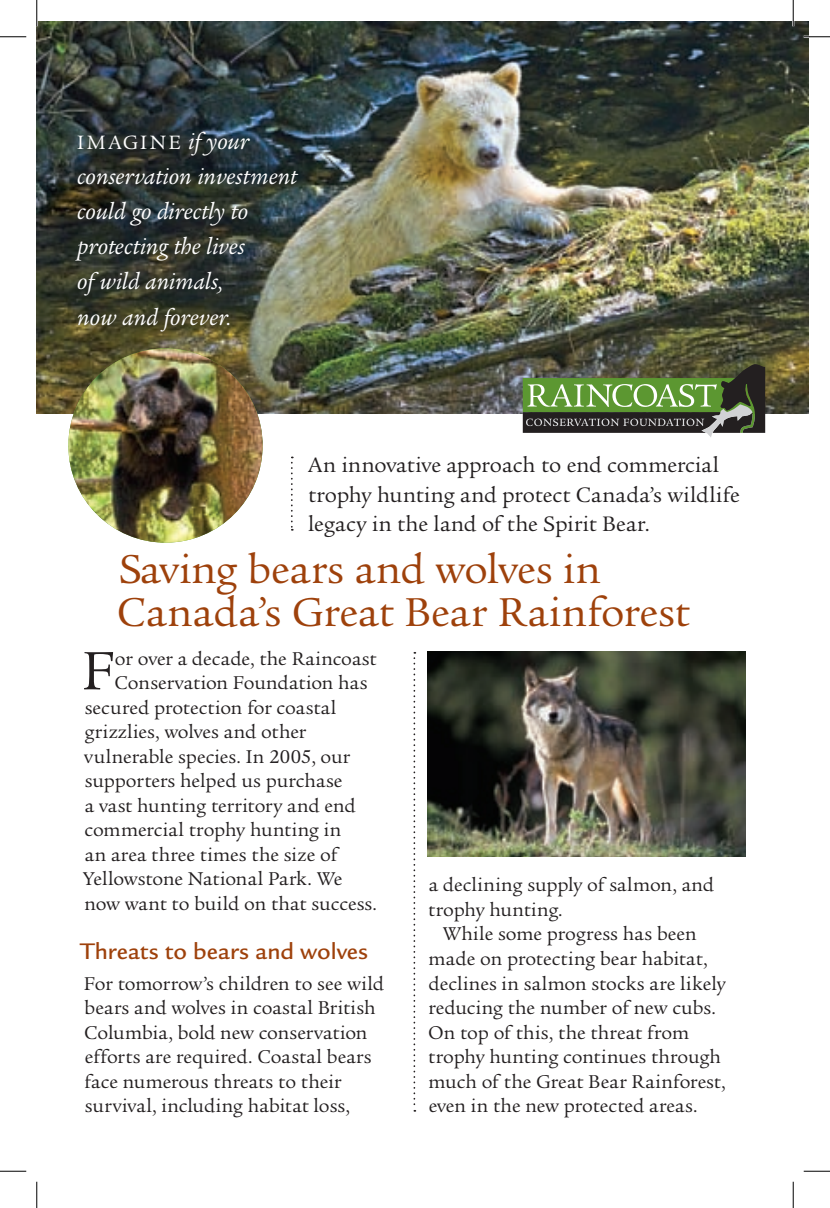
<style>
.page{position:relative;width:830px;height:1208px;background:#fff}
.page>*{position:absolute;margin:0;border:0;box-sizing:border-box;transform-origin:0 0}
.t1{font:58.62px "Legacy Ser ITC";color:#231f20}
.t2{font:43.75px/43.8px "Legacy Ser ITC";color:#9e410b}
.t3{font:italic 24.5px/35px "Legacy Ser ITC";color:#fff}
.t4{font:500 24.5px "Legacy Sans";color:#9e410b}
.t5{font:22.75px/29.8px "Legacy Ser ITC";color:#231f20}
.t6{font:21px "Legacy Ser ITC Book SC";letter-spacing:.115em;color:#fff}
.t7{font:20.12px/24.5px "Legacy Ser ITC";color:#231f20}
.s1{font-family:"Legacy Ser ITC";font-style:italic;font-size:24.5px}
</style>
<div class="page">
<img style="left:37px;top:21px;width:771px;height:393px">
<img style="left:428px;top:652px;width:317px;height:204px">
<svg style="left:522px;top:364px;width:243px;height:73px;background:#62744f"></svg>
<svg style="left:413px;top:652px;width:2px;height:459px"></svg>
<img style="left:68px;top:348px;width:194px;height:194px;border-radius:97px">
<svg style="left:291px;top:456px;width:2px;height:74px"></svg>
<hr style="left:803px;top:36px;width:27px;height:2px;background:#fff">
<hr style="left:36px;top:0;width:2px;height:26px;background:#fff">
<hr style="left:792px;top:0;width:2px;height:26px;background:#fff">
<svg style="left:0;top:36px;width:26px;height:1px"></svg>
<svg style="left:803px;top:36px;width:27px;height:1px"></svg>
<svg style="left:0;top:1170px;width:26px;height:1px"></svg>
<svg style="left:803px;top:1170px;width:27px;height:1px"></svg>
<svg style="left:36px;top:0;width:1px;height:26px"></svg>
<svg style="left:36px;top:1181px;width:1px;height:27px"></svg>
<svg style="left:792px;top:0;width:1px;height:26px"></svg>
<svg style="left:792px;top:1181px;width:1px;height:27px"></svg>
<p class="t6" style="left:77px;top:131px;width:173px">IMAGINE <span class="s1">if your</span></p>
<p class="t3" style="left:77px;top:159px;width:221px">conservation investment could go directly to protecting the lives<br>of wild animals,<br>now and forever.</p>
<p class="t5" style="left:308px;top:450px;width:433px">An innovative approach to end commercial trophy hunting and protect Canada’s wildlife legacy in the land of the Spirit Bear.</p>
<h2 class="t2" style="left:117px;top:547px;width:574px">Saving bears and wolves in<br>Canada’s Great Bear Rainforest</h2>
<h1 class="t1" style="left:82px;top:638px;width:34px">F</h1>
<p class="t7" style="left:115px;top:646px;width:263px">or over a decade, the Raincoast</p>
<p class="t7" style="left:114px;top:671px;width:254px">Conservation Foundation has</p>
<p class="t7" style="left:85px;top:695px;width:253px">secured protection for coastal</p>
<p class="t7" style="left:84px;top:720px;width:223px">grizzlies, wolves and other</p>
<p class="t7" style="left:84px;top:744px;width:268px">vulnerable species. In 2005, our</p>
<p class="t7" style="left:85px;top:769px;width:259px">supporters helped us purchase</p>
<p class="t7" style="left:85px;top:793px;width:272px">a vast hunting territory and end</p>
<p class="t7" style="left:85px;top:818px;width:258px">commercial trophy hunting in</p>
<p class="t7" style="left:85px;top:842px;width:254px">an area three times the size of</p>
<p class="t7" style="left:83px;top:867px;width:261px">Yellowstone National Park. We</p>
<p class="t7" style="left:84px;top:891px;width:294px">now want to build on that success.</p>
<p class="t4" style="left:80px;top:937px;width:289px">Threats to bears and wolves</p>
<p class="t7" style="left:84px;top:971px;width:301px">For tomorrow’s children to see wild bears and wolves in coastal British Columbia, bold new conservation efforts are required. Coastal bears face numerous threats to their survival, including habitat loss,</p>
<p class="t7" style="left:428px;top:873px;width:287px">a declining supply of salmon, and trophy hunting.</p>
<p class="t7" style="left:428px;top:922px;width:299px;text-indent:15px">While some progress has been made on protecting bear habitat, declines in salmon stocks are likely reducing the number of new cubs.<br>On top of this, the threat from trophy hunting continues through much of the Great Bear Rainforest, even in the new protected areas.</p>
</div>
